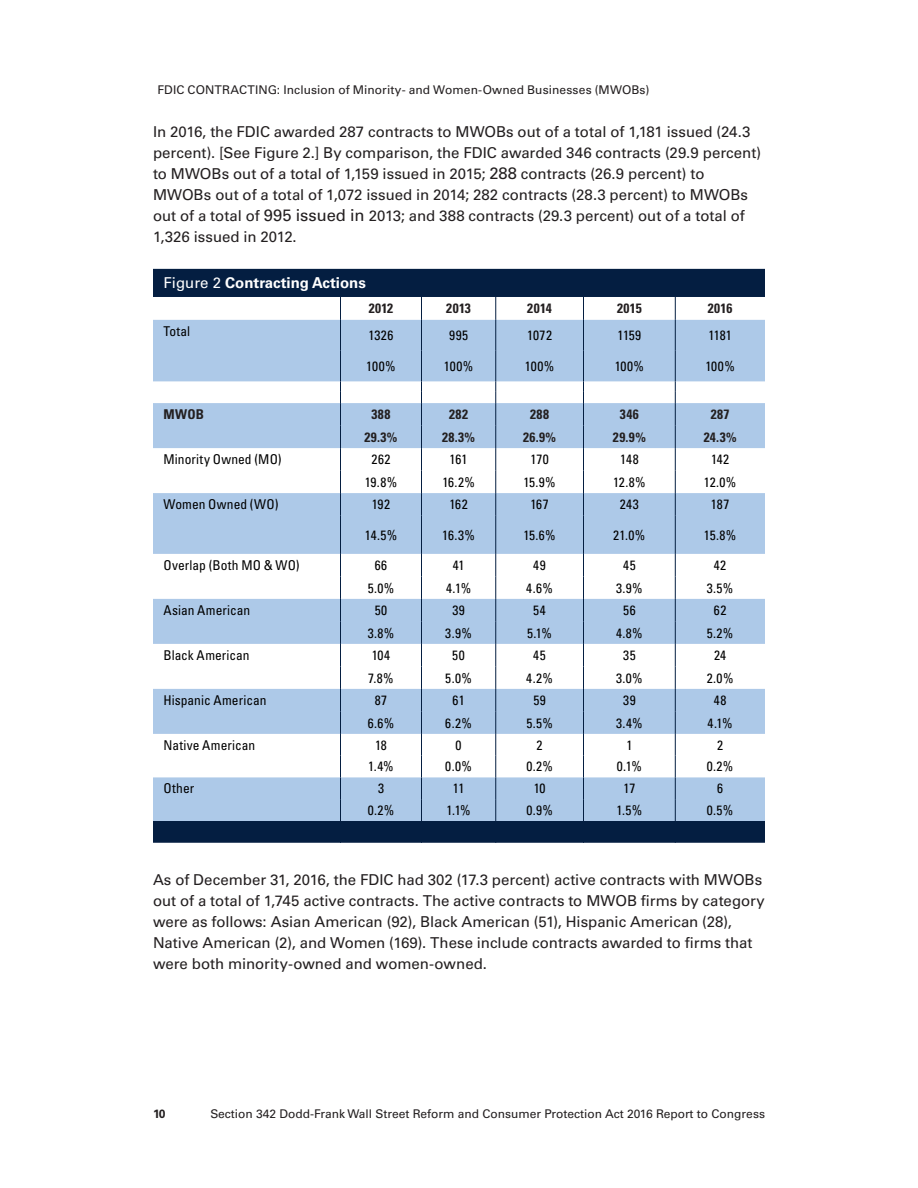
<style>
.page{position:relative;width:918px;height:1188px;background:#fff}
.page>*{position:absolute;margin:0;border:0;box-sizing:border-box;transform-origin:0 0}
.body{font:15px/21px "Univers LT Std";color:#231f20}
.t1{font:700 15px "Univers LT Std";color:#fff}
.body-2{font:condensed 13.5px "Univers LT Std";letter-spacing:.005em;color:#000}
.body-3{font:700 condensed 13.5px "Univers LT Std";letter-spacing:.035em;color:#231f20}
.t2{font:12px "Univers LT Std";color:#231f20}
.t3{font:700 12px "Univers LT Std";color:#231f20}
.s1{font-size:16.5px}
.s2{font-weight:400}
</style>
<div class="page">
<div style="left:153px;top:269px;width:612px;height:574px;background:#041e41"></div>
<svg style="left:153px;top:516px;width:612px;height:305px;fill:#adc9e8"></svg>
<svg style="left:153px;top:297px;width:612px;height:219px"></svg>
<hr style="left:340px;top:516px;width:1px;height:38px;background:#041e41">
<hr style="left:421px;top:516px;width:1px;height:38px;background:#041e41">
<hr style="left:495px;top:516px;width:1px;height:38px;background:#041e41">
<hr style="left:583px;top:516px;width:1px;height:38px;background:#041e41">
<hr style="left:675px;top:516px;width:1px;height:38px;background:#041e41">
<svg style="left:340px;top:554px;width:1px;height:289px"></svg>
<svg style="left:421px;top:554px;width:1px;height:289px"></svg>
<svg style="left:495px;top:554px;width:1px;height:289px"></svg>
<svg style="left:583px;top:554px;width:1px;height:289px"></svg>
<svg style="left:675px;top:554px;width:1px;height:289px"></svg>
<p class="t2" style="left:158px;top:83px;width:493px">FDIC CONTRACTING: Inclusion of Minority- and Women-Owned Businesses (MWOBs)</p>
<p class="body" style="left:153px;top:121px;width:610px">In 2016, the FDIC awarded 287 contracts to MWOBs out of a total of 1,181 issued (24.3 percent). [See Figure 2.] By comparison, the FDIC awarded 346 contracts (29.9 percent) to MWOBs out of a total of 1,159 issued in 2015; <span class="s1">288</span> contracts (26.9 percent) to MWOBs out of a total of 1,072 issued in 2014; 282 contracts (28.3 percent) to MWOBs out of a total of <span class="s1">995 issued in</span> 2013; and 388 contracts (29.3 percent) out of a total of 1,326 issued in 2012.</p>
<p class="t1" style="left:164px;top:274px;width:204px"><span class="s2">Figure 2</span> Contracting Actions</p>
<p class="body-3" style="left:369px;top:300px;width:26px">2012</p>
<p class="body-3" style="left:446px;top:300px;width:26px">2013</p>
<p class="body-3" style="left:527px;top:300px;width:26px">2014</p>
<p class="body-3" style="left:617px;top:300px;width:26px">2015</p>
<p class="body-3" style="left:708px;top:300px;width:26px">2016</p>
<p class="body-2" style="left:164px;top:322px;width:28px">Total</p>
<p class="body-2" style="left:368px;top:327px;width:26px">1326</p>
<p class="body-2" style="left:449px;top:327px;width:21px">995</p>
<p class="body-2" style="left:527px;top:327px;width:26px">1072</p>
<p class="body-2" style="left:618px;top:327px;width:25px">1159</p>
<p class="body-2" style="left:708px;top:327px;width:25px">1181</p>
<p class="body-2" style="left:366px;top:358px;width:31px">100%</p>
<p class="body-2" style="left:444px;top:358px;width:31px">100%</p>
<p class="body-2" style="left:525px;top:358px;width:31px">100%</p>
<p class="body-2" style="left:615px;top:358px;width:31px">100%</p>
<p class="body-2" style="left:705px;top:358px;width:31px">100%</p>
<p class="body-3" style="left:164px;top:406px;width:42px">MWOB</p>
<p class="body-3" style="left:371px;top:406px;width:21px">388</p>
<p class="body-3" style="left:449px;top:406px;width:21px">282</p>
<p class="body-3" style="left:530px;top:406px;width:21px">288</p>
<p class="body-3" style="left:620px;top:406px;width:21px">346</p>
<p class="body-3" style="left:711px;top:406px;width:20px">287</p>
<p class="body-3" style="left:365px;top:429px;width:34px">29.3%</p>
<p class="body-3" style="left:442px;top:429px;width:35px">28.3%</p>
<p class="body-3" style="left:523px;top:429px;width:34px">26.9%</p>
<p class="body-3" style="left:613px;top:429px;width:34px">29.9%</p>
<p class="body-3" style="left:704px;top:429px;width:34px">24.3%</p>
<p class="body-2" style="left:164px;top:451px;width:120px">Minority Owned (MO)</p>
<p class="body-2" style="left:371px;top:451px;width:21px">262</p>
<p class="body-2" style="left:450px;top:451px;width:20px">161</p>
<p class="body-2" style="left:530px;top:451px;width:20px">170</p>
<p class="body-2" style="left:620px;top:451px;width:20px">148</p>
<p class="body-2" style="left:711px;top:451px;width:20px">142</p>
<p class="body-2" style="left:365px;top:473px;width:34px">19.8%</p>
<p class="body-2" style="left:442px;top:473px;width:34px">16.2%</p>
<p class="body-2" style="left:523px;top:473px;width:34px">15.9%</p>
<p class="body-2" style="left:613px;top:473px;width:34px">12.8%</p>
<p class="body-2" style="left:704px;top:473px;width:34px">12.0%</p>
<p class="body-2" style="left:164px;top:496px;width:116px">Women Owned (WO)</p>
<p class="body-2" style="left:372px;top:496px;width:20px">192</p>
<p class="body-2" style="left:449px;top:496px;width:20px">162</p>
<p class="body-2" style="left:530px;top:496px;width:20px">167</p>
<p class="body-2" style="left:620px;top:496px;width:21px">243</p>
<p class="body-2" style="left:711px;top:496px;width:20px">187</p>
<p class="body-2" style="left:365px;top:526px;width:34px">14.5%</p>
<p class="body-2" style="left:442px;top:526px;width:34px">16.3%</p>
<p class="body-2" style="left:523px;top:526px;width:34px">15.6%</p>
<p class="body-2" style="left:613px;top:526px;width:34px">21.0%</p>
<p class="body-2" style="left:704px;top:526px;width:34px">15.8%</p>
<p class="body-2" style="left:164px;top:556px;width:138px">Overlap (Both MO &amp; WO)</p>
<p class="body-2" style="left:375px;top:557px;width:14px">66</p>
<p class="body-2" style="left:453px;top:557px;width:13px">41</p>
<p class="body-2" style="left:533px;top:557px;width:14px">49</p>
<p class="body-2" style="left:623px;top:557px;width:14px">45</p>
<p class="body-2" style="left:714px;top:557px;width:14px">42</p>
<p class="body-2" style="left:368px;top:579px;width:28px">5.0%</p>
<p class="body-2" style="left:446px;top:579px;width:27px">4.1%</p>
<p class="body-2" style="left:526px;top:579px;width:28px">4.6%</p>
<p class="body-2" style="left:616px;top:579px;width:28px">3.9%</p>
<p class="body-2" style="left:707px;top:579px;width:28px">3.5%</p>
<p class="body-2" style="left:164px;top:601px;width:88px">Asian American</p>
<p class="body-2" style="left:375px;top:602px;width:14px">50</p>
<p class="body-2" style="left:452px;top:602px;width:14px">39</p>
<p class="body-2" style="left:533px;top:602px;width:14px">54</p>
<p class="body-2" style="left:623px;top:602px;width:14px">56</p>
<p class="body-2" style="left:714px;top:602px;width:14px">62</p>
<p class="body-2" style="left:368px;top:624px;width:28px">3.8%</p>
<p class="body-2" style="left:445px;top:624px;width:28px">3.9%</p>
<p class="body-2" style="left:527px;top:624px;width:27px">5.1%</p>
<p class="body-2" style="left:616px;top:624px;width:28px">4.8%</p>
<p class="body-2" style="left:707px;top:624px;width:28px">5.2%</p>
<p class="body-2" style="left:164px;top:646px;width:88px">Black American</p>
<p class="body-2" style="left:372px;top:647px;width:20px">104</p>
<p class="body-2" style="left:452px;top:647px;width:14px">50</p>
<p class="body-2" style="left:533px;top:647px;width:14px">45</p>
<p class="body-2" style="left:623px;top:647px;width:14px">35</p>
<p class="body-2" style="left:714px;top:647px;width:14px">24</p>
<p class="body-2" style="left:368px;top:669px;width:27px">7.8%</p>
<p class="body-2" style="left:445px;top:669px;width:28px">5.0%</p>
<p class="body-2" style="left:526px;top:669px;width:28px">4.2%</p>
<p class="body-2" style="left:616px;top:669px;width:28px">3.0%</p>
<p class="body-2" style="left:707px;top:669px;width:28px">2.0%</p>
<p class="body-2" style="left:164px;top:691px;width:104px">Hispanic American</p>
<p class="body-2" style="left:375px;top:692px;width:14px">87</p>
<p class="body-2" style="left:453px;top:692px;width:14px">61</p>
<p class="body-2" style="left:533px;top:692px;width:14px">59</p>
<p class="body-2" style="left:623px;top:692px;width:14px">39</p>
<p class="body-2" style="left:714px;top:692px;width:14px">48</p>
<p class="body-2" style="left:368px;top:714px;width:28px">6.6%</p>
<p class="body-2" style="left:445px;top:714px;width:28px">6.2%</p>
<p class="body-2" style="left:526px;top:714px;width:28px">5.5%</p>
<p class="body-2" style="left:616px;top:714px;width:28px">3.4%</p>
<p class="body-2" style="left:708px;top:714px;width:27px">4.1%</p>
<p class="body-2" style="left:164px;top:736px;width:93px">Native American</p>
<p class="body-2" style="left:375px;top:736px;width:13px">18</p>
<p class="body-2" style="left:456px;top:736px;width:7px">0</p>
<p class="body-2" style="left:537px;top:736px;width:7px">2</p>
<p class="body-2" style="left:626px;top:736px;width:7px">1</p>
<p class="body-2" style="left:717px;top:736px;width:7px">2</p>
<p class="body-2" style="left:368px;top:758px;width:27px">1.4%</p>
<p class="body-2" style="left:445px;top:758px;width:28px">0.0%</p>
<p class="body-2" style="left:526px;top:758px;width:28px">0.2%</p>
<p class="body-2" style="left:617px;top:758px;width:26px">0.1%</p>
<p class="body-2" style="left:707px;top:758px;width:28px">0.2%</p>
<p class="body-2" style="left:164px;top:780px;width:32px">Other</p>
<p class="body-2" style="left:378px;top:780px;width:7px">3</p>
<p class="body-2" style="left:453px;top:780px;width:13px">11</p>
<p class="body-2" style="left:534px;top:780px;width:13px">10</p>
<p class="body-2" style="left:623px;top:780px;width:13px">17</p>
<p class="body-2" style="left:717px;top:780px;width:7px">6</p>
<p class="body-2" style="left:368px;top:802px;width:28px">0.2%</p>
<p class="body-2" style="left:446px;top:802px;width:26px">1.1%</p>
<p class="body-2" style="left:526px;top:802px;width:28px">0.9%</p>
<p class="body-2" style="left:616px;top:802px;width:27px">1.5%</p>
<p class="body-2" style="left:707px;top:802px;width:28px">0.5%</p>
<p class="body" style="left:153px;top:869px;width:613px">As of December 31, 2016, the FDIC had 302 (17.3 percent) active contracts with MWOBs out of a total of 1,745 active contracts. The active contracts to MWOB firms by category were as follows: Asian American (92), Black American (51), Hispanic American (28), Native American (2), and Women (169). These include contracts awarded to firms that were both minority-owned and women-owned.</p>
<p class="t3" style="left:153px;top:1107px;width:14px">10</p>
<p class="t2" style="left:210px;top:1106px;width:556px">Section 342 Dodd-Frank Wall Street Reform and Consumer Protection Act 2016 Report to Congress</p>
</div>
